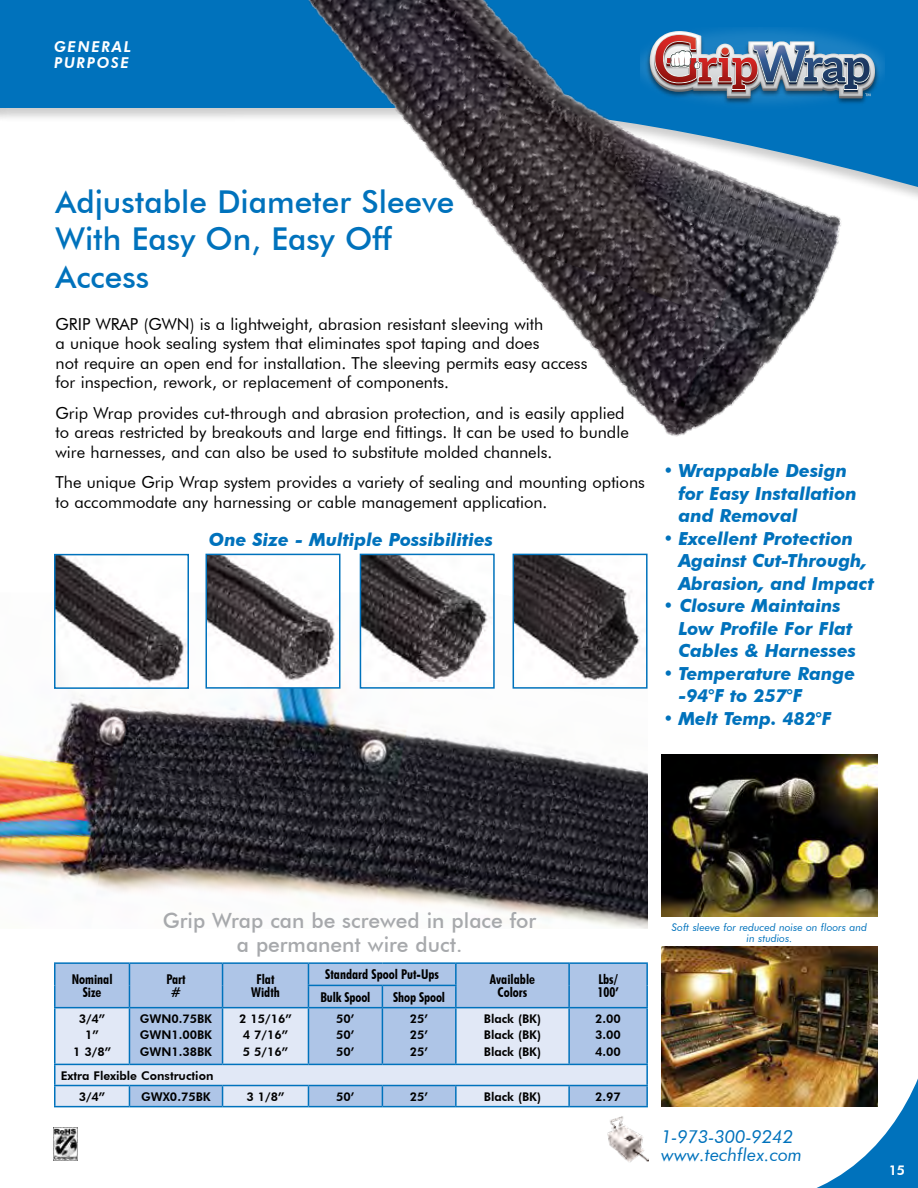
<style>
.page{position:relative;width:918px;height:1188px;background:#fff}
.page>*{position:absolute;margin:0;border:0;box-sizing:border-box;transform-origin:0 0}
.t1{font:500 31.5px/37.5px "Futura BT";color:#0072bc}
.t2{font:500 21px/24px "Futura BT";color:#a7a9ac;text-align:center}
.t3{font:italic 700 18px/22.5px "Futura BT";color:#0072bc}
.t4{font:italic 18px/18px "Futura BT";color:#0072bc}
.t5{font:16.5px/19.5px "Futura BT";color:#000}
.t6{font:italic 800 15px/16.5px "Futura BT";letter-spacing:.1em;color:#fff}
.t7{font:700 condensed 13.5px/13.5px "Futura BT";color:#000;text-align:center}
.t8{font:800 13.5px "Futura BT";color:#fff}
.t9{font:800 12px/16.5px "Futura BT";color:#000;text-align:justify}
.t10{font:italic 10.5px/10.5px "Futura BT";color:#0072bc;text-align:center}
</style>
<div class="page">
<svg style="left:0;top:0;width:918px;height:191px;fill:#0072bc"></svg>
<img style="left:54px;top:1127px;width:23px;height:34px">
<img style="left:662px;top:947px;width:216px;height:159px">
<img style="left:662px;top:754px;width:216px;height:162px">
<img style="left:0;top:592px;width:648px;height:337px">
<svg style="left:56px;top:1008px;width:73px;height:98px;background:#dce5f4"></svg>
<svg style="left:129px;top:1008px;width:517px;height:98px;background:#c4d5ed"></svg>
<hr style="left:54px;top:962px;width:75px;height:2px;background:#0072bc">
<hr style="left:54px;top:964px;width:2px;height:21px;background:#0072bc">
<hr style="left:129px;top:962px;width:94px;height:2px;background:#0072bc">
<hr style="left:54px;top:985px;width:2px;height:22px;background:#0072bc">
<hr style="left:223px;top:962px;width:85px;height:2px;background:#0072bc">
<hr style="left:308px;top:962px;width:74px;height:2px;background:#0072bc">
<hr style="left:382px;top:962px;width:74px;height:2px;background:#0072bc">
<hr style="left:456px;top:962px;width:113px;height:2px;background:#0072bc">
<hr style="left:569px;top:962px;width:79px;height:2px;background:#0072bc">
<hr style="left:646px;top:964px;width:2px;height:21px;background:#0072bc">
<hr style="left:646px;top:985px;width:2px;height:22px;background:#0072bc">
<svg style="left:55px;top:963px;width:592px;height:44px;background:#a6c1e5"></svg>
<hr style="left:455px;top:986px;width:2px;height:21px;background:#0072bc">
<hr style="left:129px;top:1007px;width:94px;height:1px;background:#0072bc">
<hr style="left:129px;top:1064px;width:94px;height:1px;background:#0072bc">
<hr style="left:129px;top:1085px;width:94px;height:1px;background:#0072bc">
<hr style="left:129px;top:1106px;width:94px;height:1px;background:#0072bc">
<hr style="left:308px;top:1007px;width:74px;height:1px;background:#0072bc">
<hr style="left:308px;top:1064px;width:74px;height:1px;background:#0072bc">
<hr style="left:308px;top:1085px;width:74px;height:1px;background:#0072bc">
<hr style="left:308px;top:1106px;width:74px;height:1px;background:#0072bc">
<hr style="left:382px;top:1007px;width:74px;height:1px;background:#0072bc">
<hr style="left:382px;top:1008px;width:1px;height:56px;background:#0072bc">
<hr style="left:382px;top:1064px;width:74px;height:1px;background:#0072bc">
<hr style="left:382px;top:1085px;width:74px;height:1px;background:#0072bc">
<svg style="left:382px;top:1086px;width:1px;height:20px"></svg>
<hr style="left:382px;top:1106px;width:74px;height:1px;background:#0072bc">
<hr style="left:569px;top:1007px;width:79px;height:1px;background:#0072bc">
<hr style="left:646px;top:1008px;width:2px;height:56px;background:#0072bc">
<hr style="left:569px;top:1064px;width:79px;height:1px;background:#0072bc">
<hr style="left:646px;top:1065px;width:2px;height:20px;background:#0072bc">
<hr style="left:569px;top:1085px;width:79px;height:1px;background:#0072bc">
<hr style="left:646px;top:1086px;width:2px;height:20px;background:#0072bc">
<hr style="left:569px;top:1106px;width:79px;height:1px;background:#0072bc">
<hr style="left:456px;top:1007px;width:113px;height:1px;background:#0072bc">
<hr style="left:455px;top:1008px;width:2px;height:56px;background:#0072bc">
<hr style="left:568px;top:1008px;width:2px;height:56px;background:#0072bc">
<hr style="left:456px;top:1064px;width:113px;height:1px;background:#0072bc">
<hr style="left:456px;top:1085px;width:113px;height:1px;background:#0072bc">
<hr style="left:455px;top:1086px;width:2px;height:20px;background:#0072bc">
<hr style="left:568px;top:1086px;width:2px;height:20px;background:#0072bc">
<hr style="left:456px;top:1106px;width:113px;height:1px;background:#0072bc">
<hr style="left:223px;top:1007px;width:85px;height:1px;background:#0072bc">
<hr style="left:222px;top:1008px;width:1px;height:56px;background:#0072bc">
<hr style="left:308px;top:1008px;width:1px;height:56px;background:#0072bc">
<hr style="left:223px;top:1064px;width:85px;height:1px;background:#0072bc">
<hr style="left:223px;top:1085px;width:85px;height:1px;background:#0072bc">
<svg style="left:222px;top:1086px;width:1px;height:20px"></svg>
<svg style="left:308px;top:1086px;width:1px;height:20px"></svg>
<hr style="left:223px;top:1106px;width:85px;height:1px;background:#0072bc">
<hr style="left:54px;top:1007px;width:75px;height:1px;background:#0072bc">
<hr style="left:54px;top:1008px;width:2px;height:56px;background:#0072bc">
<hr style="left:129px;top:1008px;width:1px;height:56px;background:#0072bc">
<hr style="left:54px;top:1064px;width:75px;height:1px;background:#0072bc">
<hr style="left:54px;top:1065px;width:2px;height:20px;background:#0072bc">
<hr style="left:54px;top:1085px;width:75px;height:1px;background:#0072bc">
<hr style="left:54px;top:1086px;width:2px;height:20px;background:#0072bc">
<svg style="left:129px;top:1086px;width:1px;height:20px"></svg>
<hr style="left:54px;top:1106px;width:75px;height:1px;background:#0072bc">
<img style="left:209px;top:557px;width:128px;height:129px">
<div style="left:206px;top:554px;width:134px;height:135px;border:2px solid #0072bc"></div>
<img style="left:363px;top:557px;width:129px;height:125px">
<div style="left:360px;top:554px;width:135px;height:135px;border:2px solid #0072bc"></div>
<img style="left:516px;top:557px;width:129px;height:128px">
<div style="left:513px;top:554px;width:135px;height:135px;border:2px solid #0072bc"></div>
<img style="left:57px;top:557px;width:129px;height:129px">
<div style="left:54px;top:554px;width:135px;height:135px;border:2px solid #0072bc"></div>
<img style="left:607px;top:1116px;width:41px;height:47px">
<img style="left:153px;top:0;width:750px;height:437px">
<img style="left:771px;top:1037px;width:147px;height:151px">
<p class="t6" style="left:54px;top:38px;width:79px">GENERAL<br>PURPOSE</p>
<h1 class="t1" style="left:56px;top:183px;width:400px">Adjustable Diameter Sleeve<br>With Easy On, Easy Off<br>Access</h1>
<p class="t5" style="left:56px;top:314px;width:533px">GRIP WRAP (GWN) is a lightweight, abrasion resistant sleeving with<br>a unique hook sealing system that eliminates spot taping and does<br>not require an open end for installation. The sleeving permits easy access for inspection, rework, or replacement of components.</p>
<p class="t5" style="left:56px;top:403px;width:575px">Grip Wrap provides cut-through and abrasion protection, and is easily applied to areas restricted by breakouts and large end fittings. It can be used to bundle wire harnesses, and can also be used to substitute molded channels.</p>
<p class="t5" style="left:56px;top:472px;width:591px">The unique Grip Wrap system provides a variety of sealing and mounting options to accommodate any harnessing or cable management application.</p>
<p class="t3" style="left:678px;top:460px;width:180px;text-indent:-15px">• Wrappable Design for Easy Installation and Removal</p>
<p class="t3" style="left:678px;top:527px;width:197px;text-indent:-15px">• Excellent Protection<br>Against Cut-Through,<br>Abrasion, and Impact</p>
<p class="t3" style="left:678px;top:595px;width:179px;text-indent:-15px">• Closure Maintains<br>Low Profile For Flat<br>Cables &amp; Harnesses</p>
<p class="t3" style="left:678px;top:662px;width:178px;text-indent:-15px">• Temperature Range -94°F to 257°F</p>
<p class="t3" style="left:663px;top:707px;width:170px">• Melt Temp. 482°F</p>
<p class="t3" style="left:209px;top:528px;width:286px">One Size - Multiple Possibilities</p>
<p class="t2" style="left:163px;top:909px;width:375px">Grip Wrap can be screwed in place for a permanent wire duct.</p>
<p class="t7" style="left:72px;top:972px;width:42px">Nominal<br>Size</p>
<p class="t7" style="left:166px;top:972px;width:21px">Part #</p>
<p class="t7" style="left:251px;top:972px;width:30px">Flat<br>Width</p>
<p class="t7" style="left:325px;top:968px;width:115px">Standard Spool Put-Ups</p>
<p class="t7" style="left:490px;top:972px;width:47px">Available<br>Colors</p>
<p class="t7" style="left:598px;top:972px;width:23px;text-align:left">Lbs/<br>100’</p>
<p class="t7" style="left:320px;top:990px;width:51px">Bulk Spool</p>
<p class="t7" style="left:393px;top:990px;width:53px">Shop Spool</p>
<p class="t9" style="left:73px;top:1010px;width:39px;text-align:center">3/4”<br>1”<br>1 3/8”</p>
<p class="t9" style="left:140px;top:1010px;width:74px">GWN0.75BK GWN1.00BK GWN1.38BK</p>
<p class="t9" style="left:239px;top:1010px;width:54px;text-align:center">2 15/16”<br>4 7/16”<br>5 5/16”</p>
<p class="t9" style="left:336px;top:1010px;width:20px">50’ 50’ 50’</p>
<p class="t9" style="left:410px;top:1010px;width:20px">25’ 25’ 25’</p>
<p class="t9" style="left:484px;top:1010px;width:59px">Black (BK)<br>Black (BK)<br>Black (BK)</p>
<p class="t9" style="left:595px;top:1010px;width:27px">2.00<br>3.00<br>4.00</p>
<p class="t9" style="left:79px;top:1065px;width:136px;line-height:21.1px;text-indent:-18px">Extra Flexible Construction<br>3/4”</p>
<p class="t9" style="left:141px;top:1088px;width:71px">GWX0.75BK</p>
<p class="t9" style="left:247px;top:1088px;width:39px">3 1/8”</p>
<p class="t9" style="left:336px;top:1088px;width:20px">50’</p>
<p class="t9" style="left:410px;top:1088px;width:20px">25’</p>
<p class="t9" style="left:484px;top:1088px;width:59px">Black (BK)</p>
<p class="t9" style="left:595px;top:1088px;width:27px">2.97</p>
<p class="t10" style="left:672px;top:922px;width:197px">Soft sleeve for reduced noise on floors and in studios.</p>
<p class="t4" style="left:661px;top:1127px;width:142px">1-973-300-9242 www.techflex.com</p>
<p class="t8" style="left:889px;top:1161px;width:18px">15</p>
</div>
